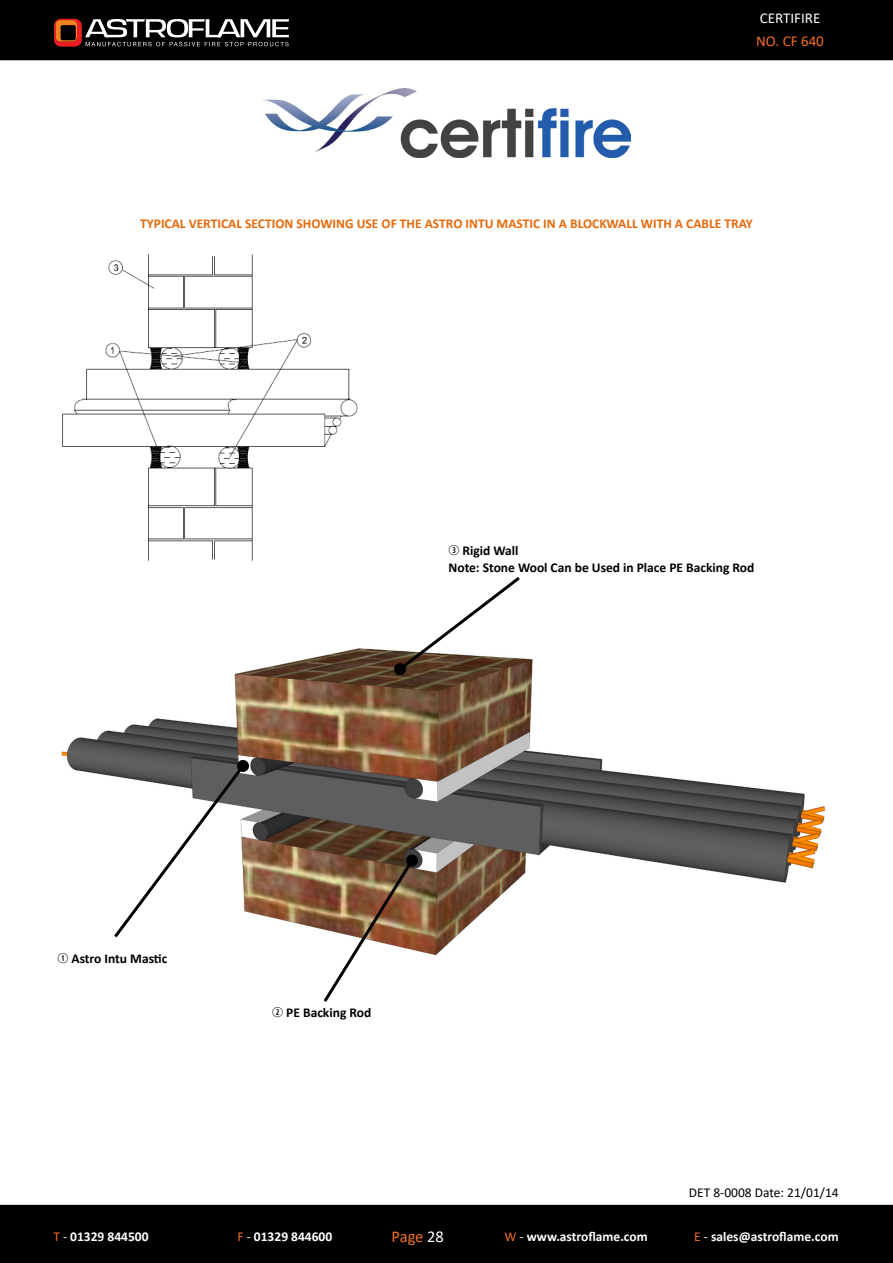
<style>
.page{position:relative;width:893px;height:1263px;background:#fff}
.page>*{position:absolute;margin:0;border:0;box-sizing:border-box;transform-origin:0 0}
.t1{font:16.5px "Calibri";letter-spacing:-.005em;color:#f36e25}
.t2{font:15px "Calibri";color:#fff}
.t3{font:15px "Calibri";color:#f36e25}
.t4{font:700 13.5px/16.2px "Calibri";color:#000}
.t5{font:700 13.5px "Calibri";color:#e7690b}
.t6{font:700 13.5px "Calibri";color:#fff}
.t7{font:13.5px "Calibri";color:#000}
.s1{font-family:"Combi Numerals";font-weight:400}
.s2{font-weight:400;color:#f36e25}
.s3{font-weight:400}
.s4{color:#fff}
</style>
<div class="page">
<div style="left:0;top:0;width:893px;height:60px;background:#000"></div>
<div style="left:0;top:1205px;width:893px;height:58px;background:#000"></div>
<svg style="left:54px;top:19px;width:235px;height:28px"></svg>
<img style="left:61px;top:648px;width:764px;height:308px">
<img style="left:321px;top:854px;width:98px;height:148px">
<img style="left:62px;top:254px;width:296px;height:307px">
<svg style="left:111px;top:759px;width:138px;height:182px"></svg>
<svg style="left:393px;top:577px;width:130px;height:99px"></svg>
<img style="left:262px;top:88px;width:369px;height:69px">
<p class="t2" style="left:760px;top:7px;width:62px">CERTIFIRE</p>
<p class="t3" style="left:756px;top:30px;width:69px">NO. CF 640</p>
<p class="t5" style="left:140px;top:214px;width:614px">TYPICAL VERTICAL SECTION SHOWING USE OF THE ASTRO INTU MASTIC IN A BLOCKWALL WITH A CABLE TRAY</p>
<p class="t4" style="left:448px;top:543px;width:307px"><span class="s1">e</span> Rigid Wall<br>Note: Stone Wool Can be Used in Place PE Backing Rod</p>
<p class="t4" style="left:57px;top:950px;width:112px"><span class="s1">q</span> Astro Intu Mastic</p>
<p class="t4" style="left:272px;top:1004px;width:101px"><span class="s1">w</span> PE Backing Rod</p>
<p class="t7" style="left:689px;top:1183px;width:151px">DET 8-0008 Date: 21/01/14</p>
<p class="t6" style="left:53px;top:1227px;width:97px"><span class="s2">T</span> <span class="s3">-</span> 01329 844500</p>
<p class="t6" style="left:238px;top:1227px;width:96px"><span class="s2">F</span> <span class="s3">-</span> 01329 844600</p>
<p class="t1" style="left:392px;top:1225px;width:54px">Page <span class="s4">28</span></p>
<p class="t6" style="left:505px;top:1227px;width:145px"><span class="s2">W</span> <span class="s3">-</span> www.astroflame.com</p>
<p class="t6" style="left:694px;top:1227px;width:146px"><span class="s2">E</span> <span class="s3">-</span> sales@astroflame.com</p>
</div>
